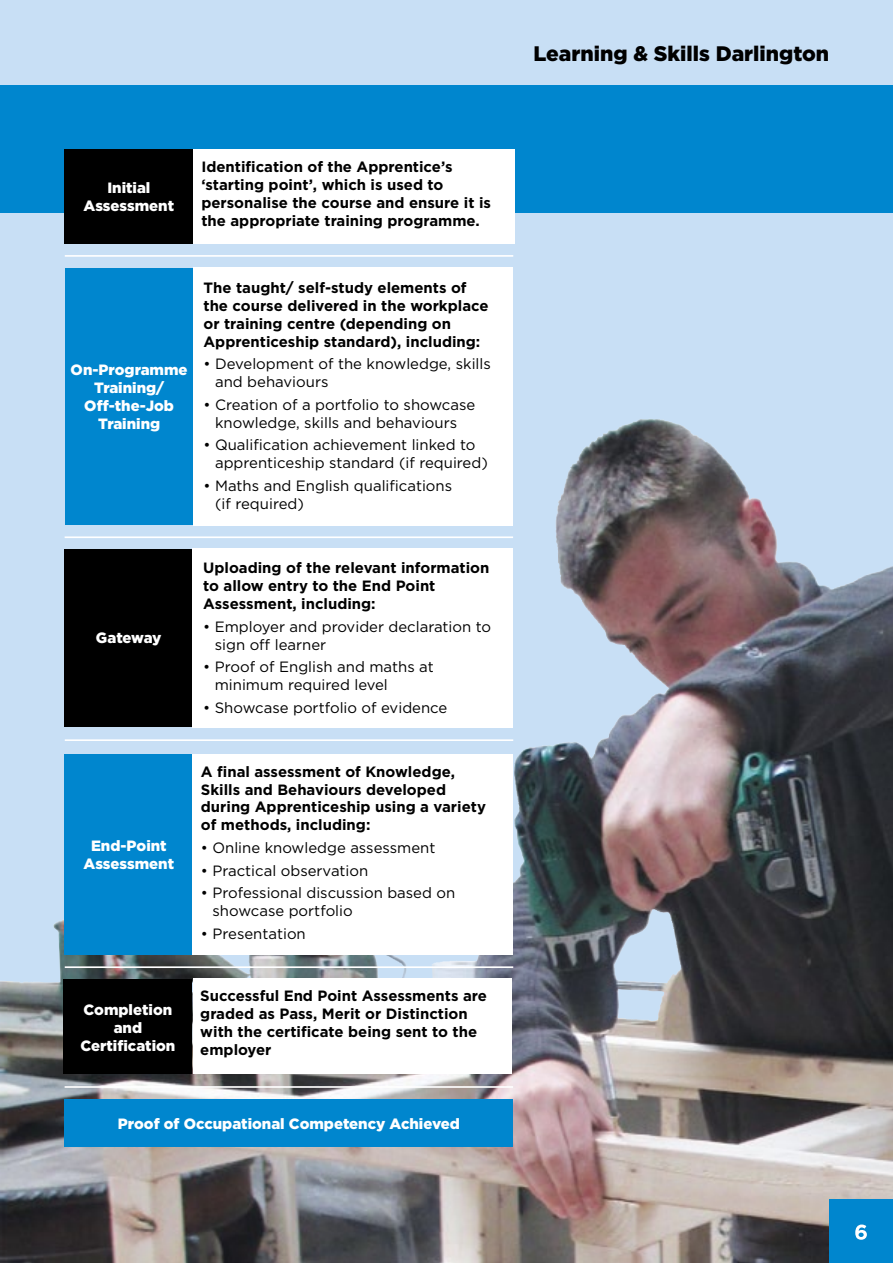
<style>
.page{position:relative;width:893px;height:1263px;background:#fff}
.page>*{position:absolute;margin:0;border:0;box-sizing:border-box;transform-origin:0 0}
.t1{font:900 21px "Gotham";color:#000}
.t2{font:700 14.85px/17.9px "Gotham";color:#000}
.t3{font:14.85px/17.9px "Gotham";color:#000}
.t4{font:900 14.85px/17.9px "Gotham";color:#fff;text-align:center}
.t5{font:900 14.85px "Gotham";letter-spacing:-.02em;color:#fff}
</style>
<div class="page">
<img style="left:0;top:0;width:893px;height:1263px">
<img style="left:556px;top:419px;width:92px;height:193px">
<div style="left:0;top:85px;width:893px;height:128px;background:#0086ce"></div>
<div style="left:829px;top:1199px;width:64px;height:64px;background:#0086ce"></div>
<svg style="left:855px;top:1224px;width:12px;height:16px"></svg>
<div style="left:64px;top:979px;width:128px;height:95px;background:#000"></div>
<div style="left:65px;top:268px;width:128px;height:256px;background:#0086ce"></div>
<div style="left:193px;top:267px;width:319px;height:259px;background:#fff"></div>
<div style="left:65px;top:149px;width:128px;height:95px;background:#000"></div>
<hr style="left:65px;top:966px;width:448px;height:2px;background:#fff">
<hr style="left:65px;top:1086px;width:448px;height:2px;background:#fff">
<hr style="left:65px;top:255px;width:448px;height:2px;background:#fff">
<div style="left:193px;top:149px;width:321px;height:95px;background:#fff"></div>
<div style="left:65px;top:754px;width:128px;height:200px;background:#0086ce"></div>
<div style="left:65px;top:549px;width:128px;height:177px;background:#000"></div>
<div style="left:193px;top:549px;width:320px;height:179px;background:#fff"></div>
<hr style="left:65px;top:739px;width:448px;height:2px;background:#fff">
<hr style="left:65px;top:536px;width:448px;height:2px;background:#fff">
<div style="left:193px;top:754px;width:320px;height:200px;background:#fff"></div>
<div style="left:193px;top:978px;width:319px;height:95px;background:#fff"></div>
<div style="left:65px;top:1099px;width:448px;height:48px;background:#0086ce"></div>
<p class="t4" style="left:84px;top:179px;width:92px">Initial<br>Assessment</p>
<p class="t2" style="left:201px;top:158px;width:291px">Identification of the Apprentice’s ‘starting point’, which is used to personalise the course and ensure it is the appropriate training programme.</p>
<p class="t4" style="left:71px;top:361px;width:118px">On-Programme<br>Training/<br>Off-the-Job<br>Training</p>
<p class="t2" style="left:203px;top:278px;width:287px">The taught/ self-study elements of the course delivered in the workplace or training centre (depending on Apprenticeship standard), including:</p>
<p class="t3" style="left:215px;top:355px;width:277px;text-indent:-12px">• Development of the knowledge, skills and behaviours</p>
<p class="t3" style="left:203px;top:395px;width:273px;text-align:center">• Creation of a portfolio to showcase knowledge, skills and behaviours</p>
<p class="t3" style="left:215px;top:436px;width:274px;text-indent:-12px">• Qualification achievement linked to apprenticeship standard (if required)</p>
<p class="t3" style="left:215px;top:476px;width:239px;text-indent:-12px">• Maths and English qualifications (if required)</p>
<p class="t5" style="left:96px;top:628px;width:67px">Gateway</p>
<p class="t4" style="left:84px;top:837px;width:92px">End-Point<br>Assessment</p>
<p class="t4" style="left:80px;top:1001px;width:97px">Completion and<br>Certification</p>
<p class="t2" style="left:203px;top:559px;width:288px">Uploading of the relevant information to allow entry to the End Point<br>Assessment, including:</p>
<p class="t3" style="left:215px;top:617px;width:278px;text-indent:-12px">• Employer and provider declaration to sign off learner</p>
<p class="t3" style="left:215px;top:658px;width:221px;text-indent:-12px">• Proof of English and maths at minimum required level</p>
<p class="t3" style="left:203px;top:698px;width:246px">• Showcase portfolio of evidence</p>
<p class="t2" style="left:201px;top:762px;width:287px">A final assessment of Knowledge,<br>Skills and Behaviours developed during Apprenticeship using a variety of methods, including:</p>
<p class="t3" style="left:201px;top:838px;width:236px">• Online knowledge assessment</p>
<p class="t3" style="left:201px;top:861px;width:169px">• Practical observation</p>
<p class="t3" style="left:212px;top:884px;width:244px;text-indent:-12px">• Professional discussion based on showcase portfolio</p>
<p class="t3" style="left:201px;top:924px;width:106px">• Presentation</p>
<p class="t2" style="left:200px;top:986px;width:288px">Successful End Point Assessments are graded as Pass, Merit or Distinction with the certificate being sent to the employer</p>
<p class="t4" style="left:118px;top:1115px;width:344px">Proof of Occupational Competency Achieved</p>
<h1 class="t1" style="left:533px;top:39px;width:297px">Learning &amp; Skills Darlington</h1>
</div>
